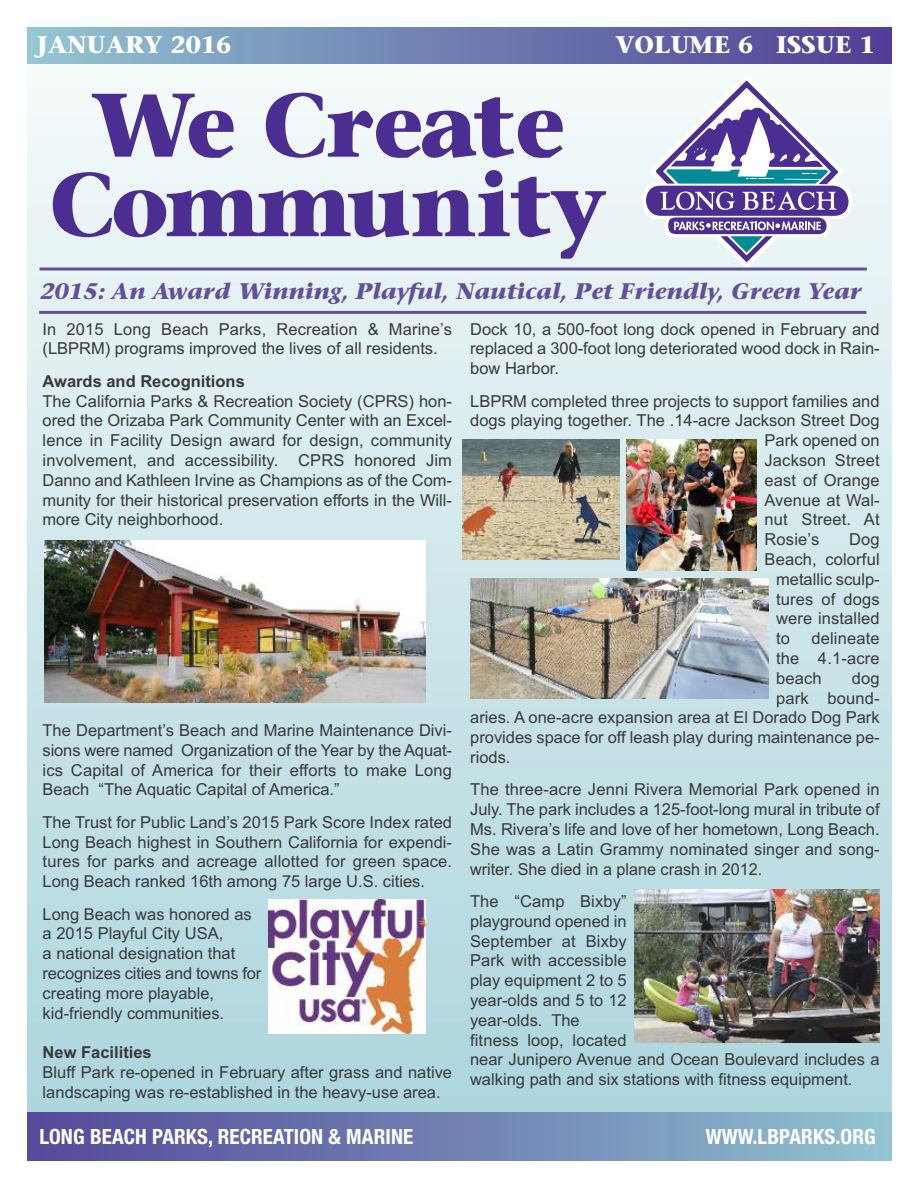
<style>
.page{position:relative;width:918px;height:1188px;background:#fff}
.page>*{position:absolute;margin:0;border:0;box-sizing:border-box;transform-origin:0 0}
.t1{font:700 90px/79.5px "Stone Serif";letter-spacing:-.03em;color:#4c2e92;text-align:center}
.t2{font:700 24px "Stone Serif";letter-spacing:.005em;color:#fff}
.t3{font:italic 700 22.5px "Stone Serif";color:#63509b}
.t4{font:700 condensed 21px "Helvetica Neue";letter-spacing:.005em;color:#fff}
.t5{font:16.5px/19.8px "Arial";color:#39383a;text-align:justify}
.t6{font:700 16.5px "Arial";color:#39383a}
</style>
<div class="page">
<div style="left:27px;top:17px;width:864px;height:1128px;background:linear-gradient(to bottom,#f7fafb,#abd5dc)"></div>
<div style="left:27px;top:27px;width:864px;height:36px;background:linear-gradient(to right,#90c3d0,#503d95)"></div>
<div style="left:27px;top:1112px;width:864px;height:48px;background:linear-gradient(to right,#544799,#8fc1d0)"></div>
<svg style="left:642px;top:74px;width:211px;height:194px"></svg>
<hr style="left:40px;top:268px;width:827px;height:3px;background:#63509b">
<hr style="left:39px;top:311px;width:827px;height:3px;background:#63509b">
<img style="left:44px;top:540px;width:382px;height:163px">
<img style="left:471px;top:578px;width:298px;height:120px">
<img style="left:463px;top:439px;width:157px;height:120px">
<img style="left:627px;top:439px;width:130px;height:131px">
<img style="left:269px;top:899px;width:157px;height:134px">
<img style="left:634px;top:889px;width:246px;height:154px">
<svg style="left:698px;top:626px;width:2px;height:12px"></svg>
<h2 class="t2" style="left:37px;top:35px;width:196px">JANUARY 2016</h2>
<h2 class="t2" style="left:615px;top:35px;width:261px">VOLUME 6 ISSUE 1</h2>
<h1 class="t1" style="left:49px;top:95px;width:559px">We Create<br>Community</h1>
<h3 class="t3" style="left:41px;top:282px;width:822px">2015: An Award Winning, Playful, Nautical, Pet Friendly, Green Year</h3>
<p class="t5" style="left:43px;top:319px;width:411px">In 2015 Long Beach Parks, Recreation &amp; Marine’s (LBPRM) programs improved the lives of all residents.</p>
<p class="t6" style="left:43px;top:372px;width:204px">Awards and Recognitions</p>
<p class="t5" style="left:43px;top:391px;width:411px">The California Parks &amp; Recreation Society (CPRS) hon&shy;ored the Orizaba Park Community Center with an Excel&shy;lence in Facility Design award for design, community involvement, and accessibility. CPRS honored Jim Danno and Kathleen Irvine as Champions as of the Com&shy;munity for their historical preservation efforts in the Will&shy;more City neighborhood.</p>
<p class="t5" style="left:470px;top:319px;width:411px">Dock 10, a 500-foot long dock opened in February and replaced a 300-foot long deteriorated wood dock in Rain&shy;bow Harbor.</p>
<p class="t5" style="left:470px;top:391px;width:411px">LBPRM completed three projects to support families and</p>
<p class="t5" style="left:470px;top:411px;width:411px">dogs playing together. The .14-acre Jackson Street Dog</p>
<p class="t5" style="left:765px;top:431px;width:117px">Park opened on</p>
<p class="t5" style="left:765px;top:450px;width:117px">Jackson Street</p>
<p class="t5" style="left:765px;top:470px;width:117px">east of Orange</p>
<p class="t5" style="left:765px;top:490px;width:117px">Avenue at Wal-</p>
<p class="t5" style="left:765px;top:510px;width:117px">nut Street. At</p>
<p class="t5" style="left:765px;top:530px;width:56px">Rosie’s</p>
<p class="t5" style="left:849px;top:530px;width:32px">Dog</p>
<p class="t5" style="left:765px;top:549px;width:117px">Beach, colorful</p>
<p class="t5" style="left:776px;top:569px;width:105px">metallic sculp-</p>
<p class="t5" style="left:776px;top:589px;width:105px">tures of dogs</p>
<p class="t5" style="left:776px;top:609px;width:105px">were installed</p>
<p class="t5" style="left:776px;top:629px;width:15px">to</p>
<p class="t5" style="left:776px;top:629px;width:105px;text-indent:35px">delineate the 4.1-acre beach</p>
<p class="t5" style="left:852px;top:668px;width:29px">dog</p>
<p class="t5" style="left:776px;top:688px;width:105px">park bound-</p>
<p class="t5" style="left:470px;top:708px;width:411px">aries. A one-acre expansion area at El Dorado Dog Park</p>
<p class="t5" style="left:470px;top:728px;width:411px">provides space for off leash play during maintenance pe-</p>
<p class="t5" style="left:470px;top:747px;width:42px">riods.</p>
<p class="t5" style="left:470px;top:780px;width:411px">The three-acre Jenni Rivera Memorial Park opened in July. The park includes a 125-foot-long mural in tribute of Ms. Rivera’s life and love of her hometown, Long Beach.<br>She was a Latin Grammy nominated singer and song&shy;writer. She died in a plane crash in 2012.</p>
<p class="t5" style="left:470px;top:891px;width:411px;text-align:left">The “Camp Bixby”<br>playground opened in<br>September at Bixby<br>Park with accessible<br>play equipment 2 to 5<br>year-olds and 5 to 12<br>year-olds. The<br>fitness loop, located<br>near Junipero Avenue and Ocean Boulevard includes a walking path and six stations with fitness equipment.</p>
<p class="t5" style="left:43px;top:720px;width:411px">The Department’s Beach and Marine Maintenance Divi&shy;sions were named Organization of the Year by the Aquat&shy;ics Capital of America for their efforts to make Long Beach “The Aquatic Capital of America.”</p>
<p class="t5" style="left:43px;top:812px;width:411px">The Trust for Public Land’s 2015 Park Score Index rated Long Beach highest in Southern California for expendi&shy;tures for parks and acreage allotted for green space.<br>Long Beach ranked 16th among 75 large U.S. cities.</p>
<p class="t5" style="left:43px;top:904px;width:220px;text-align:left">Long Beach was honored as a 2015 Playful City USA,<br>a national designation that recognizes cities and towns for creating more playable, kid-friendly communities.</p>
<p class="t6" style="left:43px;top:1043px;width:111px">New Facilities</p>
<p class="t5" style="left:43px;top:1062px;width:411px">Bluff Park re-opened in February after grass and native landscaping was re-established in the heavy-use area.</p>
<p class="t4" style="left:39px;top:1119px;width:375px">LONG BEACH PARKS, RECREATION &amp; MARINE</p>
<p class="t4" style="left:706px;top:1119px;width:171px">WWW.LBPARKS.ORG</p>
</div>
